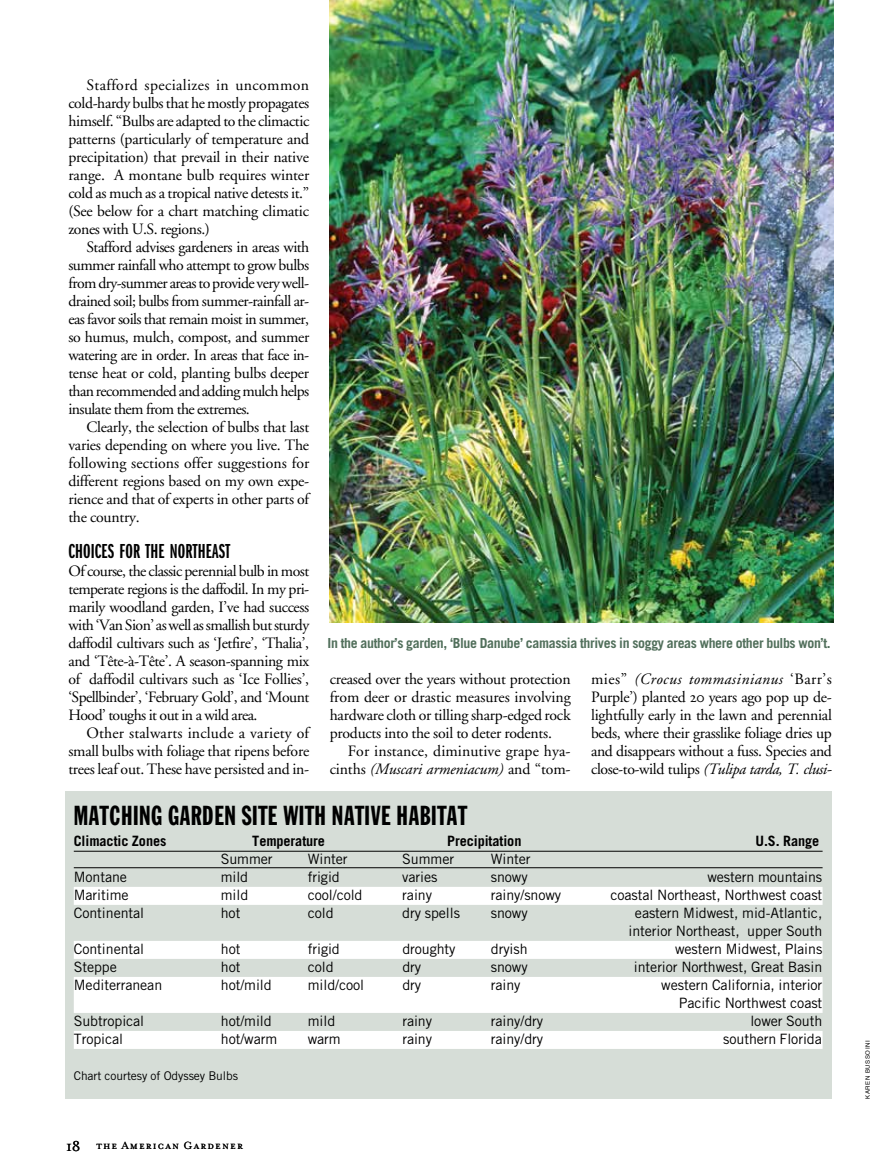
<style>
.page{position:relative;width:891px;height:1175px;background:#fff}
.page>*{position:absolute;margin:0;border:0;box-sizing:border-box;transform-origin:0 0}
.t1{font:27px "Franklin Gothic Extra Cond";letter-spacing:.02em;color:#000}
.t2{font:21px "Franklin Gothic Demi X Comp";letter-spacing:.01em;color:#000}
.t3{font:15.75px/18px "Adobe Garamond Regular Os F";letter-spacing:-.015em;color:#000;text-align:justify}
.t4{font:15.75px "Adobe Garamond Italic Os F";letter-spacing:-.01em;color:#000}
.t5{font:15.75px "Adobe Garamond Italic Os F";letter-spacing:.03em;color:#000}
.t6{font:15.75px "Adobe Garamond Regular Os F";letter-spacing:.005em;color:#000}
.t7{font:14.25px/18px "Trade Gothic";letter-spacing:-.005em;color:#000;text-align:center}
.t8{font:700 14.25px "Trade Gothic";letter-spacing:-.005em;color:#000}
.t9{font:700 13.8px "Trade Gothic";letter-spacing:-.025em;color:#516f5b}
.t10{font:12px "Trade Gothic";letter-spacing:-.005em;color:#000}
.t11{font:12px "Mrs Eaves Small Caps";letter-spacing:.09em;color:#000}
.t12{font:6px "Helvetica";letter-spacing:.095em;color:#000}
.s1{font-family:"Adobe Garamond Regular Os F"}
.s2{font-family:"Mrs Eaves Roman";font-size:16.5px}
</style>
<div class="page">
<img style="left:329px;top:0;width:504px;height:622px">
<div style="left:65px;top:791px;width:767px;height:307px;background:#d6ddd7"></div>
<hr style="left:74px;top:850px;width:749px;height:1px;background:#000">
<hr style="left:74px;top:867px;width:749px;height:1px;background:#000">
<div style="left:74px;top:886px;width:749px;height:18px;background:#fff"></div>
<div style="left:74px;top:940px;width:749px;height:18px;background:#fff"></div>
<div style="left:74px;top:976px;width:749px;height:36px;background:#fff"></div>
<div style="left:74px;top:1030px;width:749px;height:18px;background:#fff"></div>
<p class="t3" style="left:68px;top:76px;width:242px;text-indent:18px">Stafford specializes in uncommon cold-hardy bulbs that he mostly propagates himself. “Bulbs are adapted to the climactic patterns (particularly of temperature and precipitation) that prevail in their native range. A montane bulb requires winter cold as much as a tropical native detests it.” (See below for a chart matching climatic zones with U.S. regions.)</p>
<p class="t3" style="left:68px;top:238px;width:243px;text-indent:18px">Stafford advises gardeners in areas with summer rainfall who attempt to grow bulbs from dry-summer areas to provide very well&shy;drained soil; bulbs from summer-rainfall ar&shy;eas favor soils that remain moist in summer, so humus, mulch, compost, and summer watering are in order. In areas that face in&shy;tense heat or cold, planting bulbs deeper than recommended and adding mulch helps insulate them from the extremes.</p>
<p class="t3" style="left:68px;top:418px;width:243px;text-indent:18px">Clearly, the selection of bulbs that last varies depending on where you live. The following sections offer suggestions for different regions based on my own expe&shy;rience and that of experts in other parts of the country.</p>
<h2 class="t2" style="left:68px;top:540px;width:163px">CHOICES FOR THE NORTHEAST</h2>
<p class="t3" style="left:68px;top:562px;width:242px">Of course, the classic perennial bulb in most temperate regions is the daffodil. In my pri&shy;marily woodland garden, I’ve had success with ‘Van Sion’ as well as smallish but sturdy daffodil cultivars such as ‘Jetfire’, ‘Thalia’, and ‘Tête-à-Tête’. A season-spanning mix of daffodil cultivars such as ‘Ice Follies’, ‘Spellbinder’, ‘February Gold’, and ‘Mount Hood’ toughs it out in a wild area.</p>
<p class="t3" style="left:68px;top:724px;width:242px;text-indent:18px">Other stalwarts include a variety of small bulbs with foliage that ripens before trees leaf out. These have persisted and in-</p>
<p class="t9" style="left:328px;top:635px;width:505px">In the author’s garden, ‘Blue Danube’ camassia thrives in soggy areas where other bulbs won’t.</p>
<p class="t3" style="left:330px;top:670px;width:243px">creased over the years without protection from deer or drastic measures involving hardware cloth or tilling sharp-edged rock products into the soil to deter rodents.</p>
<p class="t6" style="left:348px;top:743px;width:224px">For instance, diminutive grape hya-</p>
<p class="t4" style="left:330px;top:761px;width:242px"><span class="s1">cinths</span> (Muscari armeniacum) <span class="s1">and “tom-</span></p>
<p class="t5" style="left:591px;top:671px;width:242px"><span class="s1">mies”</span> (Crocus tommasinianus <span class="s1">‘Barr’s</span></p>
<p class="t3" style="left:591px;top:688px;width:242px">Purple’) planted 20 years ago pop up de&shy;lightfully early in the lawn and perennial beds, where their grasslike foliage dries up and disappears without a fuss. Species and</p>
<p class="t4" style="left:591px;top:761px;width:242px"><span class="s1">close-to-wild tulips</span> (Tulipa tarda, T. clusi-</p>
<h1 class="t1" style="left:74px;top:801px;width:395px">MATCHING GARDEN SITE WITH NATIVE HABITAT</h1>
<p class="t8" style="left:74px;top:832px;width:94px">Climactic Zones</p>
<p class="t8" style="left:252px;top:832px;width:74px">Temperature</p>
<p class="t8" style="left:447px;top:832px;width:76px">Precipitation</p>
<p class="t8" style="left:755px;top:832px;width:65px">U.S. Range</p>
<p class="t7" style="left:221px;top:850px;width:53px">Summer</p>
<p class="t7" style="left:308px;top:850px;width:41px">Winter</p>
<p class="t7" style="left:402px;top:850px;width:53px">Summer</p>
<p class="t7" style="left:491px;top:850px;width:41px">Winter</p>
<p class="t7" style="left:74px;top:868px;width:55px">Montane</p>
<p class="t7" style="left:221px;top:868px;width:29px">mild</p>
<p class="t7" style="left:308px;top:868px;width:34px">frigid</p>
<p class="t7" style="left:402px;top:868px;width:37px">varies</p>
<p class="t7" style="left:491px;top:868px;width:38px">snowy</p>
<p class="t7" style="left:707px;top:868px;width:116px">western mountains</p>
<p class="t7" style="left:74px;top:886px;width:56px">Maritime</p>
<p class="t7" style="left:221px;top:886px;width:29px">mild</p>
<p class="t7" style="left:308px;top:886px;width:56px">cool/cold</p>
<p class="t7" style="left:402px;top:886px;width:31px">rainy</p>
<p class="t7" style="left:491px;top:886px;width:72px">rainy/snowy</p>
<p class="t7" style="left:610px;top:886px;width:213px">coastal Northeast, Northwest coast</p>
<p class="t7" style="left:74px;top:904px;width:72px">Continental</p>
<p class="t7" style="left:221px;top:904px;width:21px">hot</p>
<p class="t7" style="left:308px;top:904px;width:27px">cold</p>
<p class="t7" style="left:402px;top:904px;width:59px">dry spells</p>
<p class="t7" style="left:491px;top:904px;width:38px">snowy</p>
<p class="t7" style="left:628px;top:904px;width:195px">eastern Midwest, mid-Atlantic, interior Northeast, upper South</p>
<p class="t7" style="left:74px;top:940px;width:72px">Continental</p>
<p class="t7" style="left:221px;top:940px;width:21px">hot</p>
<p class="t7" style="left:308px;top:940px;width:34px">frigid</p>
<p class="t7" style="left:402px;top:940px;width:55px">droughty</p>
<p class="t7" style="left:491px;top:940px;width:38px">dryish</p>
<p class="t7" style="left:675px;top:940px;width:149px">western Midwest, Plains</p>
<p class="t7" style="left:74px;top:958px;width:45px">Steppe</p>
<p class="t7" style="left:221px;top:958px;width:21px">hot</p>
<p class="t7" style="left:308px;top:958px;width:27px">cold</p>
<p class="t7" style="left:402px;top:958px;width:20px">dry</p>
<p class="t7" style="left:491px;top:958px;width:38px">snowy</p>
<p class="t7" style="left:634px;top:958px;width:190px">interior Northwest, Great Basin</p>
<p class="t7" style="left:74px;top:976px;width:90px">Mediterranean</p>
<p class="t7" style="left:221px;top:976px;width:52px">hot/mild</p>
<p class="t7" style="left:308px;top:976px;width:58px">mild/cool</p>
<p class="t7" style="left:402px;top:976px;width:20px">dry</p>
<p class="t7" style="left:491px;top:976px;width:31px">rainy</p>
<p class="t7" style="left:661px;top:976px;width:163px;text-align:right">western California, interior<br>Pacific Northwest coast</p>
<p class="t7" style="left:74px;top:1012px;width:72px">Subtropical</p>
<p class="t7" style="left:221px;top:1012px;width:52px">hot/mild</p>
<p class="t7" style="left:308px;top:1012px;width:29px">mild</p>
<p class="t7" style="left:402px;top:1012px;width:31px">rainy</p>
<p class="t7" style="left:491px;top:1012px;width:54px">rainy/dry</p>
<p class="t7" style="left:750px;top:1012px;width:73px">lower South</p>
<p class="t7" style="left:74px;top:1030px;width:51px">Tropical</p>
<p class="t7" style="left:221px;top:1030px;width:58px">hot/warm</p>
<p class="t7" style="left:308px;top:1030px;width:34px">warm</p>
<p class="t7" style="left:402px;top:1030px;width:31px">rainy</p>
<p class="t7" style="left:491px;top:1030px;width:54px">rainy/dry</p>
<p class="t7" style="left:723px;top:1030px;width:100px">southern Florida</p>
<p class="t10" style="left:74px;top:1068px;width:166px">Chart courtesy of Odyssey Bulbs</p>
<p class="t11" style="left:66px;top:1139px;width:178px"><span class="s2">18</span> the American Gardener</p>
<p class="t12" style="left:865px;top:1098px;width:60px;rotate:-90deg">KAREN BUSSOINI</p>
</div>
